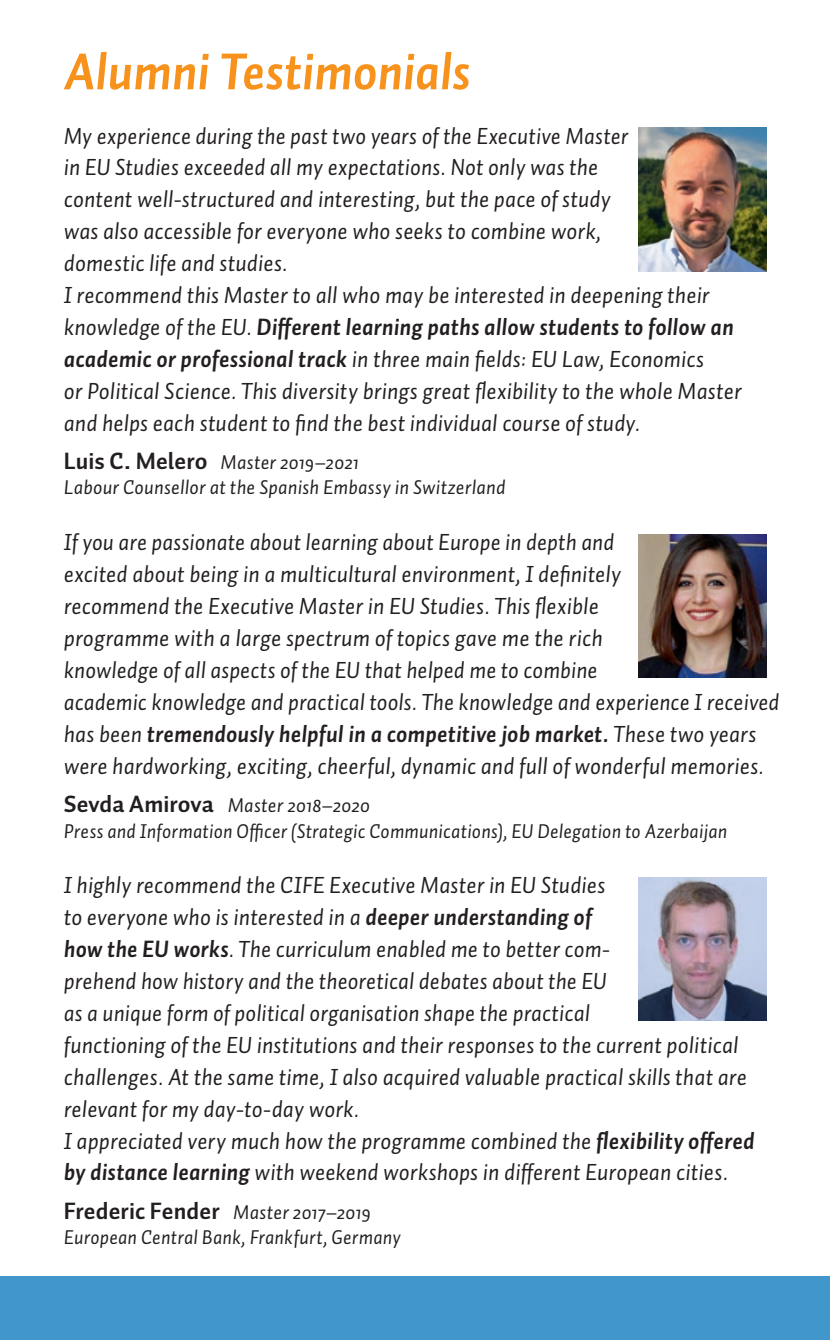
<style>
.page{position:relative;width:830px;height:1340px;background:#fff}
.page>*{position:absolute;margin:0;border:0;box-sizing:border-box;transform-origin:0 0}
.t1{font:51.75px "Auto Pro Bold Italic 1";letter-spacing:-.005em;color:#f7931d}
.t2{font:23.62px/31.9px "Auto Pro Regular Italic 1";letter-spacing:.005em;color:#231f20}
.t3{font:23.62px "Auto Pro Bold Italic 1";letter-spacing:.005em;color:#231f20}
.t4{font:20.25px/25.4px "Auto Pro Regular Italic 1";letter-spacing:.01em;color:#231f20}
.s1{font-family:"Auto Pro Regular Italic 1"}
.s2{font-family:"Auto Pro Bold Italic 1"}
.s3{font-family:"Auto Pro";font-weight:700;font-size:23.62px}
</style>
<div class="page">
<img style="left:638px;top:877px;width:127px;height:143px">
<div style="left:0;top:1276px;width:829px;height:63px;background:#4297ca"></div>
<img style="left:638px;top:534px;width:127px;height:144px">
<img style="left:638px;top:128px;width:127px;height:143px">
<h1 class="t1" style="left:64px;top:35px;width:408px">Alumni Testimonials</h1>
<p class="t2" style="left:64px;top:119px;width:647px">My experience during the past two years of the Executive Master<br>in EU Studies exceeded all my expectations. Not only was the<br>content well-structured and interesting, but the pace of study<br>was also accessible for everyone who seeks to combine work,<br>domestic life and studies.<br>I recommend this Master to all who may be interested in deepening their</p>
<p class="t3" style="left:64px;top:310px;width:671px"><span class="s1">knowledge of the EU.</span> Different learning paths allow students to follow an</p>
<p class="t2" style="left:64px;top:342px;width:679px"><span class="s2">academic or professional track</span> in three main fields: EU Law, Economics<br>or Political Science. This diversity brings great flexibility to the whole Master and helps each student to find the best individual course of study.</p>
<p class="t4" style="left:64px;top:449px;width:443px"><span class="s3">Luis C. Melero</span> Master 2019–2021<br>Labour Counsellor at the Spanish Embassy in Switzerland</p>
<p class="t2" style="left:64px;top:526px;width:716px">If you are passionate about learning about Europe in depth and<br>excited about being in a multicultural environment, I definitely<br>recommend the Executive Master in EU Studies. This flexible<br>programme with a large spectrum of topics gave me the rich<br>knowledge of all aspects of the EU that helped me to combine<br>academic knowledge and practical tools. The knowledge and experience I received</p>
<p class="t3" style="left:64px;top:717px;width:693px"><span class="s1">has been</span> tremendously helpful in a competitive job market. <span class="s1">These two years</span></p>
<p class="t2" style="left:64px;top:749px;width:701px">were hardworking, exciting, cheerful, dynamic and full of wonderful memories.</p>
<p class="t4" style="left:64px;top:792px;width:664px"><span class="s3">Sevda Amirova</span> Master 2018–2020<br>Press and Information Officer (Strategic Communications), EU Delegation to Azerbaijan</p>
<p class="t2" style="left:64px;top:868px;width:691px">I highly recommend the CIFE Executive Master in EU Studies<br>to everyone who is interested in a <span class="s2">deeper understanding of<br>how the EU works</span>. The curriculum enabled me to better com-<br>prehend how history and the theoretical debates about the EU<br>as a unique form of political organisation shape the practical<br>functioning of the EU institutions and their responses to the current political challenges. At the same time, I also acquired valuable practical skills that are relevant for my day-to-day work.<br>I appreciated very much how the programme combined the <span class="s2">flexibility offered by distance learning</span> with weekend workshops in different European cities.</p>
<p class="t4" style="left:64px;top:1198px;width:338px"><span class="s3">Frederic Fender</span> Master 2017–2019<br>European Central Bank, Frankfurt, Germany</p>
</div>
